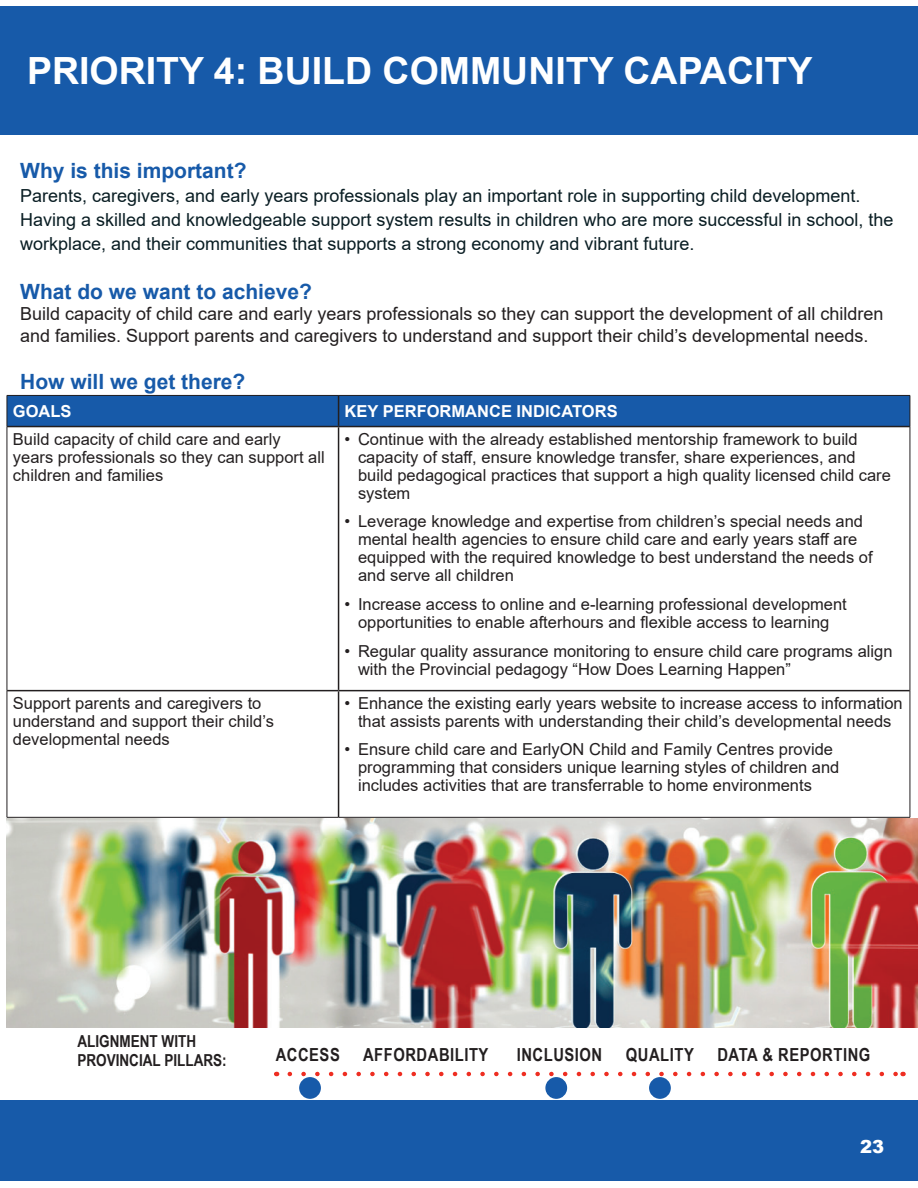
<style>
.page{position:relative;width:918px;height:1188px;background:#fff}
.page>*{position:absolute;margin:0;border:0;box-sizing:border-box;transform-origin:0 0}
.t1{font:700 37.5px "Arial";color:#fff}
.t2{font:700 21px "Arial";color:#175aa9}
.t3{font:18px/24px "Arial";color:#091d23}
.t4{font:18px/21.6px "Arial";color:#231f20}
.t5{font:700 18px "Arial Narrow";letter-spacing:.03em;color:#231f20}
.t6{font:900 18px "Arial";color:#fff}
.t7{font:16.5px/18px "Arial";color:#231f20}
.t8{font:700 16.5px/19.8px "Arial Narrow";color:#231f20}
.t9{font:700 16.5px "Arial";color:#fff}
</style>
<div class="page">
<svg style="left:290px;top:1072px;width:606px;height:4px"></svg>
<div style="left:7px;top:395px;width:332px;height:32px;background:#175aa9"></div>
<div style="left:339px;top:395px;width:571px;height:32px;background:#175aa9"></div>
<hr style="left:338px;top:396px;width:1px;height:30px;background:#231f20">
<hr style="left:7px;top:690px;width:332px;height:1px;background:#231f20">
<hr style="left:339px;top:690px;width:571px;height:1px;background:#231f20">
<hr style="left:7px;top:427px;width:1px;height:264px;background:#231f20">
<hr style="left:910px;top:427px;width:1px;height:264px;background:#231f20">
<hr style="left:7px;top:691px;width:1px;height:126px;background:#231f20">
<hr style="left:910px;top:691px;width:1px;height:126px;background:#231f20">
<hr style="left:7px;top:817px;width:332px;height:1px;background:#231f20">
<hr style="left:339px;top:817px;width:571px;height:1px;background:#231f20">
<hr style="left:338px;top:427px;width:1px;height:263px;background:#231f20">
<hr style="left:338px;top:691px;width:1px;height:126px;background:#231f20">
<hr style="left:7px;top:395px;width:332px;height:1px;background:#231f20">
<hr style="left:7px;top:396px;width:1px;height:31px;background:#231f20">
<hr style="left:339px;top:395px;width:571px;height:1px;background:#231f20">
<hr style="left:910px;top:396px;width:1px;height:31px;background:#231f20">
<hr style="left:7px;top:426px;width:332px;height:1px;background:#231f20">
<hr style="left:339px;top:426px;width:571px;height:1px;background:#231f20">
<div style="left:0;top:6px;width:918px;height:128px;background:#175aa9"></div>
<img style="left:7px;top:818px;width:911px;height:209px">
<div style="left:546px;top:1078px;width:20px;height:20px;background:#175aa9;border-radius:50%"></div>
<div style="left:545px;top:1077px;width:22px;height:22px;border:2px solid #175aa9;border-radius:50%"></div>
<div style="left:300px;top:1078px;width:20px;height:20px;background:#175aa9;border-radius:50%"></div>
<div style="left:299px;top:1077px;width:22px;height:22px;border:2px solid #175aa9;border-radius:50%"></div>
<div style="left:650px;top:1078px;width:20px;height:20px;background:#175aa9;border-radius:50%"></div>
<div style="left:649px;top:1077px;width:22px;height:22px;border:2px solid #175aa9;border-radius:50%"></div>
<div style="left:1px;top:1100px;width:917px;height:81px;background:#175aa9"></div>
<p class="t1" style="left:27px;top:44px;width:787px">PRIORITY 4: BUILD COMMUNITY CAPACITY</p>
<h3 class="t2" style="left:20px;top:155px;width:228px">Why is this important?</h3>
<p class="t3" style="left:20px;top:183px;width:875px">Parents, caregivers, and early years professionals play an important role in supporting child development.<br>Having a skilled and knowledgeable support system results in children who are more successful in school, the workplace, and their communities that supports a strong economy and vibrant future.</p>
<h3 class="t2" style="left:20px;top:277px;width:293px">What do we want to achieve?</h3>
<p class="t4" style="left:20px;top:303px;width:865px">Build capacity of child care and early years professionals so they can support the development of all children and families. Support parents and caregivers to understand and support their child’s developmental needs.</p>
<p class="t2" style="left:20px;top:367px;width:227px">How will we get there?</p>
<p class="t9" style="left:13px;top:400px;width:60px">GOALS</p>
<p class="t9" style="left:345px;top:400px;width:275px">KEY PERFORMANCE INDICATORS</p>
<p class="t7" style="left:13px;top:430px;width:313px">Build capacity of child care and early years professionals so they can support all children and families</p>
<p class="t7" style="left:358px;top:430px;width:534px;text-indent:-13px">• Continue with the already established mentorship framework to build capacity of staff, ensure knowledge transfer, share experiences, and build pedagogical practices that support a high quality licensed child care system</p>
<p class="t7" style="left:358px;top:512px;width:516px;text-indent:-13px">• Leverage knowledge and expertise from children’s special needs and mental health agencies to ensure child care and early years staff are equipped with the required knowledge to best understand the needs of and serve all children</p>
<p class="t7" style="left:345px;top:595px;width:504px;text-align:center">• Increase access to online and e-learning professional development opportunities to enable afterhours and flexible access to learning</p>
<p class="t7" style="left:358px;top:642px;width:536px;text-indent:-13px">• Regular quality assurance monitoring to ensure child care programs align with the Provincial pedagogy “How Does Learning Happen”</p>
<p class="t7" style="left:13px;top:694px;width:250px">Support parents and caregivers to</p>
<p class="t7" style="left:345px;top:694px;width:560px">• Enhance the existing early years website to increase access to information</p>
<p class="t7" style="left:13px;top:712px;width:263px">understand and support their child’s</p>
<p class="t7" style="left:358px;top:712px;width:535px">that assists parents with understanding their child’s developmental needs</p>
<p class="t7" style="left:13px;top:730px;width:158px">developmental needs</p>
<p class="t7" style="left:358px;top:741px;width:483px;text-indent:-13px">• Ensure child care and EarlyON Child and Family Centres provide programming that considers unique learning styles of children and includes activities that are transferrable to home environments</p>
<p class="t8" style="left:77px;top:1030px;width:151px">ALIGNMENT WITH<br>PROVINCIAL PILLARS:</p>
<p class="t5" style="left:276px;top:1041px;width:66px">ACCESS</p>
<p class="t5" style="left:363px;top:1041px;width:127px">AFFORDABILITY</p>
<p class="t5" style="left:517px;top:1041px;width:87px">INCLUSION</p>
<p class="t5" style="left:626px;top:1041px;width:70px">QUALITY</p>
<p class="t5" style="left:717px;top:1041px;width:154px">DATA &amp; REPORTING</p>
<p class="t6" style="left:860px;top:1134px;width:26px">23</p>
</div>
